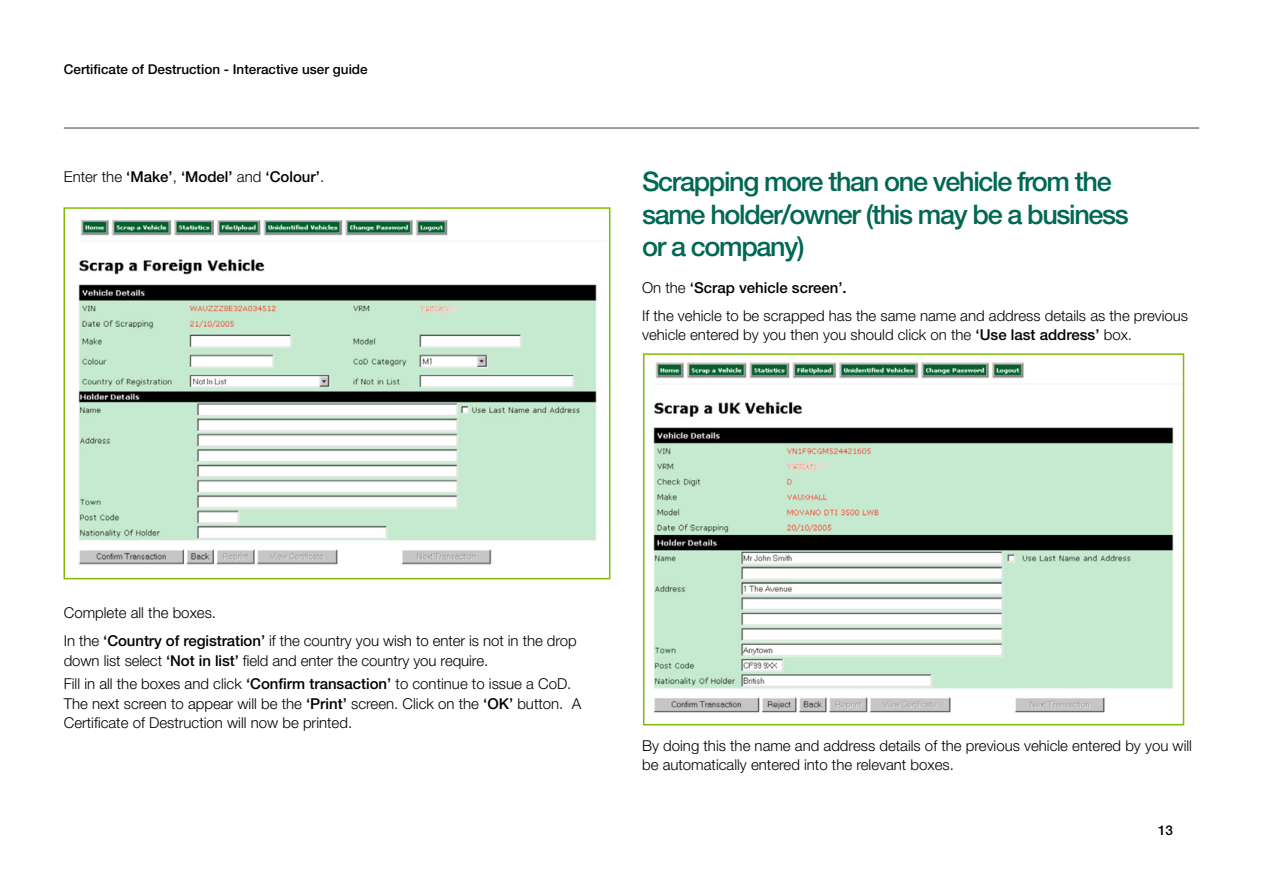
<style>
.page{position:relative;width:1263px;height:893px;background:#fff}
.page>*{position:absolute;margin:0;border:0;box-sizing:border-box;transform-origin:0 0}
.Titles{font:500 27px/32.4px "Helvetica Neue";letter-spacing:-.05em;color:#006853}
.Body{font:300 15px/19.5px "Helvetica Neue";color:#000}
.Body-2{font:500 15px "Helvetica Neue";color:#000}
.Titles-2{font:500 15px "Helvetica Neue";color:#000}
.t1{font:500 13.5px "Helvetica Neue";color:#000}
.s1{font-weight:300}
.s2{font-weight:500}
</style>
<div class="page">
<hr style="left:64px;top:128px;width:1135px;height:1px;background:#3c3c3b">
<img style="left:80px;top:221px;width:517px;height:344px">
<svg style="left:418px;top:305px;width:42px;height:8px"></svg>
<img style="left:653px;top:363px;width:521px;height:350px">
<svg style="left:786px;top:462px;width:42px;height:9px"></svg>
<div style="left:64px;top:207px;width:546px;height:372px;border:2px solid #81bc00"></div>
<div style="left:643px;top:353px;width:541px;height:372px;border:2px solid #81bc00"></div>
<p class="t1" style="left:64px;top:61px;width:305px">Certificate of Destruction - Interactive user guide</p>
<p class="Body-2" style="left:64px;top:168px;width:262px"><span class="s1">Enter the</span> ‘Make’<span class="s1">,</span> ‘Model’ <span class="s1">and</span> ‘Colour’<span class="s1">.</span></p>
<p class="Titles" style="left:642px;top:165px;width:488px">Scrapping more than one vehicle from the same holder/owner (this may be a business or a company)</p>
<p class="Titles-2" style="left:642px;top:278px;width:206px"><span class="s1">On the</span> ‘Scrap vehicle screen’.</p>
<p class="Body" style="left:642px;top:305px;width:547px">If the vehicle to be scrapped has the same name and address details as the previous vehicle entered by you then you should click on the <span class="s2">‘Use last address’</span> box.</p>
<p class="Body" style="left:64px;top:603px;width:154px">Complete all the boxes.</p>
<p class="Body" style="left:64px;top:631px;width:514px">In the <span class="s2">‘Country of registration’</span> if the country you wish to enter is not in the drop down list select <span class="s2">‘Not in list’</span> field and enter the country you require.</p>
<p class="Body" style="left:64px;top:674px;width:519px">Fill in all the boxes and click <span class="s2">‘Confirm transaction’</span> to continue to issue a CoD.<br>The next screen to appear will be the <span class="s2">‘Print’</span> screen. Click on the <span class="s2">‘OK’</span> button. A<br>Certificate of Destruction will now be printed.</p>
<p class="Body" style="left:642px;top:735px;width:551px">By doing this the name and address details of the previous vehicle entered by you will be automatically entered into the relevant boxes.</p>
<p class="t1" style="left:1158px;top:822px;width:17px">13</p>
</div>
